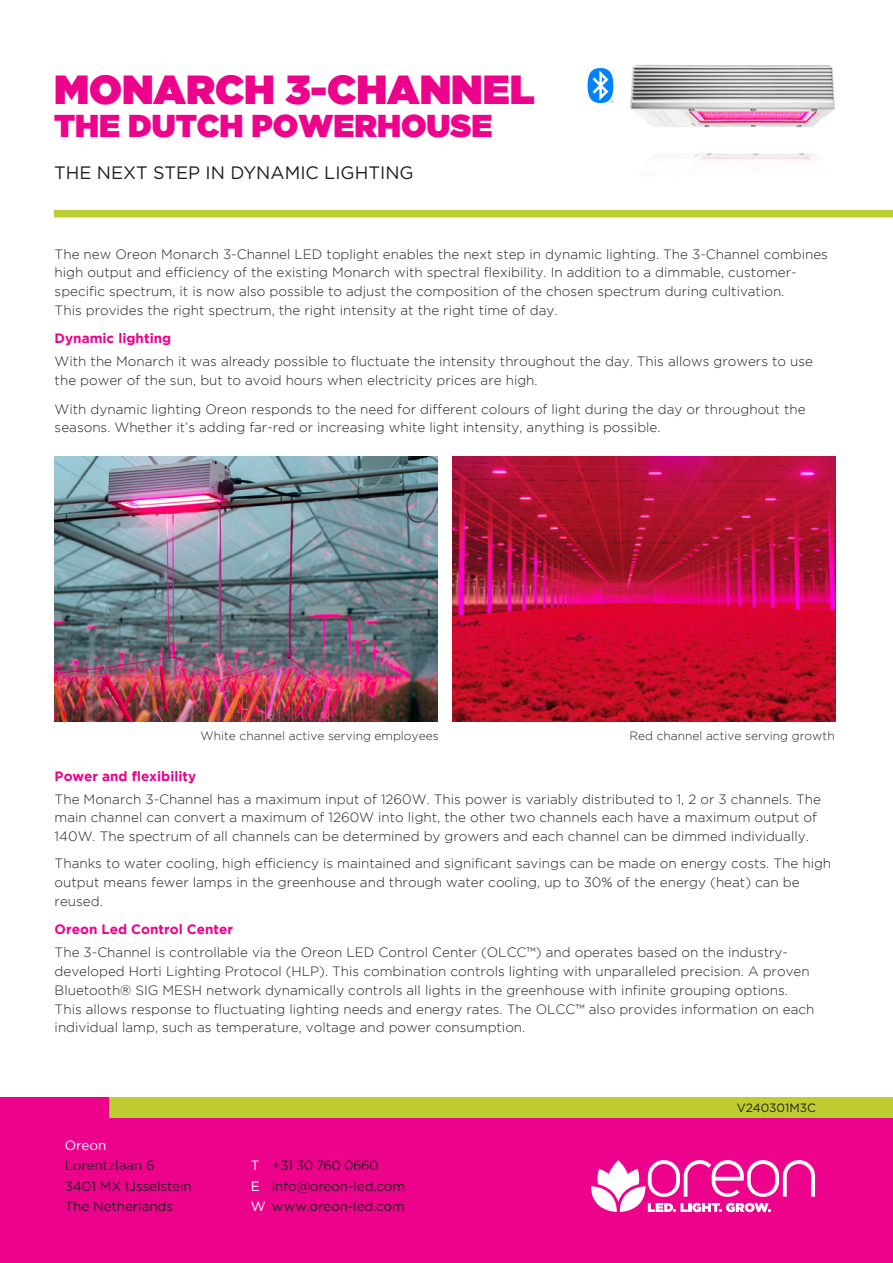
<style>
.page{position:relative;width:893px;height:1263px;background:#fff}
.page>*{position:absolute;margin:0;border:0;box-sizing:border-box;transform-origin:0 0}
.t1{font:40.5px "Gotham Ultra";color:#ed028c}
.t2{font:31.5px "Gotham Ultra";color:#ed028c}
.t3{font:18px "Gotham";color:#231f20}
.Alineastijl_1{font:300 13.5px/18.8px "Gotham";color:#231f20}
.t4{font:13.5px "Gotham";letter-spacing:-.01em;color:#231f20}
.Alineastijl_1-2{font:700 13.5px "Gotham";color:#ed028c}
.t5{font:13.5px "Gotham";letter-spacing:-.035em;color:#231f20}
.t6{font:13.5px "Gotham";color:#fff}
.t7{font:300 12px "Gotham";color:#231f20}
.t8{font:12px "Gotham";color:#231f20}
.s1{color:#fff}
</style>
<div class="page">
<div style="left:54px;top:210px;width:839px;height:7px;background:#bdcd31"></div>
<div style="left:0;top:1097px;width:893px;height:166px;background:#ed028c"></div>
<svg style="left:591px;top:1160px;width:224px;height:52px"></svg>
<div style="left:109px;top:1097px;width:784px;height:20px;background:#bdcd31"></div>
<img style="left:613px;top:64px;width:222px;height:98px">
<svg style="left:588px;top:68px;width:25px;height:35px"></svg>
<img style="left:55px;top:457px;width:383px;height:265px">
<img style="left:452px;top:457px;width:384px;height:265px">
<p class="t1" style="left:54px;top:66px;width:482px">MONARCH 3-CHANNEL</p>
<p class="t2" style="left:54px;top:107px;width:440px">THE DUTCH POWERHOUSE</p>
<p class="t3" style="left:54px;top:162px;width:361px">THE NEXT STEP IN DYNAMIC LIGHTING</p>
<p class="Alineastijl_1" style="left:55px;top:244px;width:775px">The new Oreon Monarch 3-Channel LED toplight enables the next step in dynamic lighting. The 3-Channel combines high output and efficiency of the existing Monarch with spectral flexibility. In addition to a dimmable, customer&shy;specific spectrum, it is now also possible to adjust the composition of the chosen spectrum during cultivation.<br>This provides the right spectrum, the right intensity at the right time of day.</p>
<p class="Alineastijl_1-2" style="left:55px;top:331px;width:118px">Dynamic lighting</p>
<p class="Alineastijl_1" style="left:55px;top:352px;width:760px">With the Monarch it was already possible to fluctuate the intensity throughout the day. This allows growers to use the power of the sun, but to avoid hours when electricity prices are high.</p>
<p class="Alineastijl_1" style="left:55px;top:399px;width:752px">With dynamic lighting Oreon responds to the need for different colours of light during the day or throughout the seasons. Whether it’s adding far-red or increasing white light intensity, anything is possible.</p>
<p class="t7" style="left:200px;top:730px;width:240px">White channel active serving employees</p>
<p class="t7" style="left:629px;top:730px;width:207px">Red channel active serving growth</p>
<p class="Alineastijl_1-2" style="left:55px;top:768px;width:143px">Power and flexibility</p>
<p class="Alineastijl_1" style="left:55px;top:789px;width:768px">The Monarch 3-Channel has a maximum input of 1260W. This power is variably distributed to 1, 2 or 3 channels. The main channel can convert a maximum of 1260W into light, the other two channels each have a maximum output of<br>140W. The spectrum of all channels can be determined by growers and each channel can be dimmed individually.</p>
<p class="Alineastijl_1" style="left:55px;top:854px;width:778px">Thanks to water cooling, high efficiency is maintained and significant savings can be made on energy costs. The high output means fewer lamps in the greenhouse and through water cooling, up to 30% of the energy (heat) can be reused.</p>
<p class="Alineastijl_1-2" style="left:55px;top:922px;width:180px">Oreon Led Control Center</p>
<p class="Alineastijl_1" style="left:55px;top:943px;width:756px">The 3-Channel is controllable via the Oreon LED Control Center (OLCC™) and operates based on the industry&shy;developed Horti Lighting Protocol (HLP). This combination controls lighting with unparalleled precision. A proven<br>Bluetooth® SIG MESH network dynamically controls all lights in the greenhouse with infinite grouping options.</p>
<p class="Alineastijl_1" style="left:55px;top:999px;width:761px">This allows response to fluctuating lighting needs and energy rates. The OLCC™ also provides information on each individual lamp, such as temperature, voltage and power consumption.</p>
<p class="t6" style="left:65px;top:1137px;width:43px">Oreon</p>
<p class="t4" style="left:65px;top:1158px;width:92px">Lorentzlaan 6</p>
<p class="t5" style="left:251px;top:1158px;width:129px"><span class="s1">T</span> +31 30 760 0660</p>
<p class="t4" style="left:65px;top:1178px;width:128px">3401 MX IJsselstein</p>
<p class="t4" style="left:251px;top:1178px;width:156px"><span class="s1">E</span> info@oreon-led.com</p>
<p class="t4" style="left:65px;top:1199px;width:110px">The Netherlands</p>
<p class="t4" style="left:251px;top:1199px;width:156px"><span class="s1">W</span> www.oreon-led.com</p>
<p class="t8" style="left:737px;top:1101px;width:81px">V240301M3C</p>
</div>
